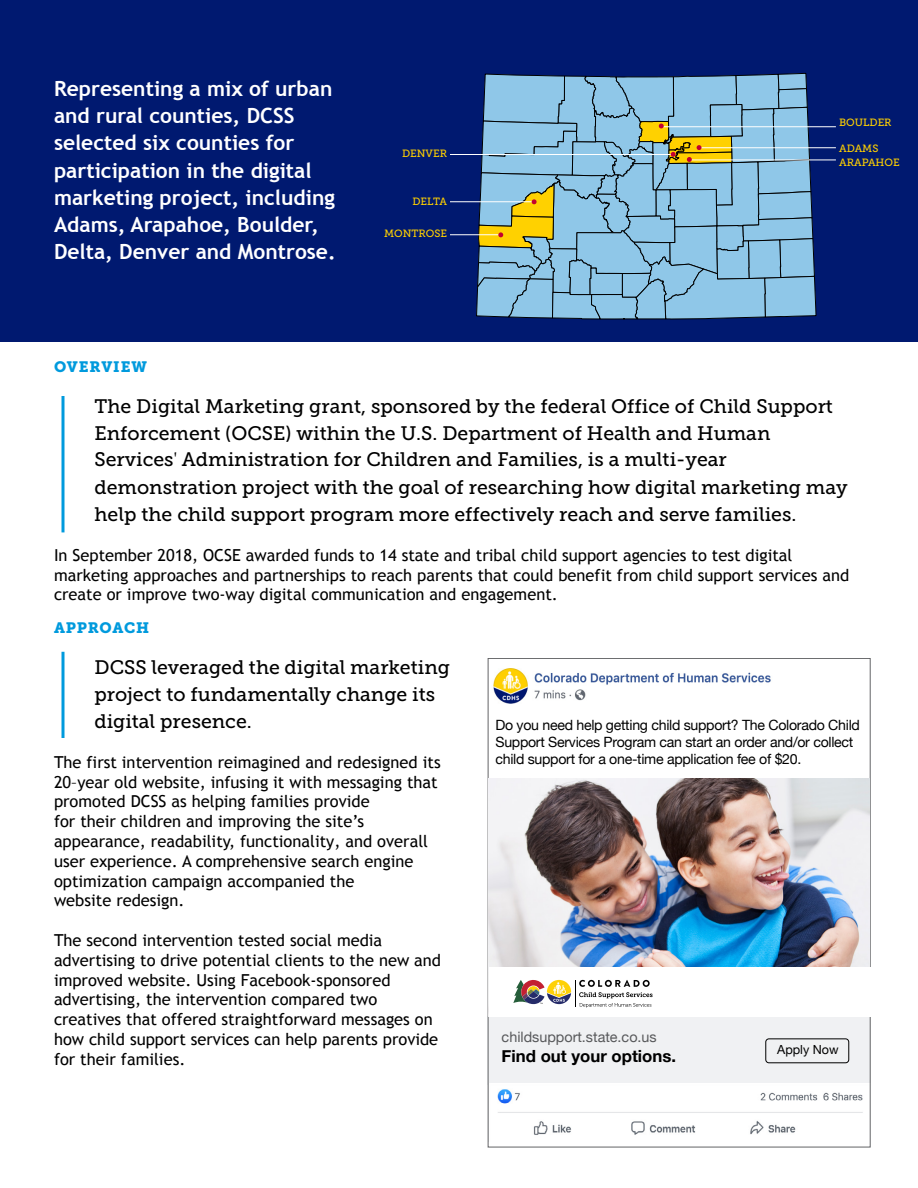
<style>
.page{position:relative;width:918px;height:1188px;background:#fff}
.page>*{position:absolute;margin:0;border:0;box-sizing:border-box;transform-origin:0 0}
.t1{font:700 21px/27px "Trebuchet MS";color:#fff}
.t2{font:19.5px/27px "Museo Slab 500";color:#000}
.t3{font:700 16.8px "Helvetica Neue";color:#000}
.t4{font:16.5px/19.8px "Trebuchet MS";color:#000}
.t5{font:15px "Museo Slab 900";letter-spacing:.055em;color:#009add}
.t6{font:14.4px "Helvetica Neue";color:#58595b}
.t7{font:14.1px/17px "Helvetica Neue";letter-spacing:-.02em;color:#000}
.t8{font:12.6px "Helvetica Neue";color:#000}
.t9{font:10.5px "Museo Slab 500";color:#ffd100}
.s1{font-family:"Minion Pro"}
</style>
<div class="page">
<div style="left:0;top:0;width:918px;height:342px;background:#001970"></div>
<hr style="left:62px;top:652px;width:2px;height:86px;background:#009add">
<hr style="left:62px;top:396px;width:2px;height:136px;background:#009add">
<hr style="left:450px;top:201px;width:83px;height:1px;background:#fff">
<hr style="left:450px;top:234px;width:50px;height:1px;background:#fff">
<hr style="left:662px;top:126px;width:174px;height:1px;background:#fff">
<hr style="left:700px;top:147px;width:136px;height:1px;background:#fff">
<hr style="left:690px;top:160px;width:146px;height:1px;background:#fff">
<hr style="left:450px;top:154px;width:222px;height:1px;background:#fff">
<svg style="left:476px;top:72px;width:341px;height:248px;background:#84b1c6"></svg>
<img style="left:487px;top:662px;width:284px;height:46px">
<div style="left:487px;top:1016px;width:383px;height:68px;background:#f0f1f3"></div>
<div style="left:766px;top:1039px;width:83px;height:24px;border:1px solid #000;border-radius:3px"></div>
<img style="left:490px;top:1083px;width:381px;height:59px">
<div style="left:825px;top:1119px;width:38px;height:16px;background:#fff"></div>
<img style="left:488px;top:778px;width:382px;height:238px">
<div style="left:489px;top:967px;width:382px;height:50px;background:#fff"></div>
<svg style="left:513px;top:980px;width:140px;height:28px"></svg>
<p class="t1" style="left:54px;top:76px;width:283px">Representing a mix of urban and rural counties, DCSS selected six counties for participation in the digital marketing project, including<br>Adams, Arapahoe, Boulder,<br>Delta, Denver and Montrose.</p>
<p class="t5" style="left:54px;top:358px;width:94px">OVERVIEW</p>
<p class="t9" style="left:402px;top:148px;width:47px">DENVER</p>
<p class="t9" style="left:412px;top:195px;width:36px">DELTA</p>
<p class="t9" style="left:384px;top:227px;width:64px">MONTROSE</p>
<p class="t9" style="left:839px;top:117px;width:54px">BOULDER</p>
<p class="t9" style="left:839px;top:142px;width:41px">ADAMS</p>
<p class="t9" style="left:839px;top:156px;width:62px">ARAPAHOE</p>
<p class="t2" style="left:94px;top:393px;width:740px;line-height:26.5px">The Digital Marketing grant, sponsored by the federal Office of Child Support<br>Enforcement (OCSE) within the U.S. Department of Health and Human<br>Services<span class="s1">'</span> Administration for Children and Families, is a multi-year</p>
<p class="t2" style="left:94px;top:474px;width:755px">demonstration project with the goal of researching how digital marketing may help the child support program more effectively reach and serve families.</p>
<p class="t4" style="left:54px;top:545px;width:797px">In September 2018, OCSE awarded funds to 14 state and tribal child support agencies to test digital marketing approaches and partnerships to reach parents that could benefit from child support services and create or improve two-way digital communication and engagement.</p>
<p class="t5" style="left:54px;top:619px;width:97px">APPROACH</p>
<p class="t2" style="left:94px;top:654px;width:357px">DCSS leveraged the digital marketing project to fundamentally change its digital presence.</p>
<p class="t4" style="left:54px;top:752px;width:388px">The first intervention reimagined and redesigned its 20–year old website, infusing it with messaging that promoted DCSS as helping families provide<br>for their children and improving the site’s appearance, readability, functionality, and overall user experience. A comprehensive search engine optimization campaign accompanied the<br>website redesign.</p>
<p class="t4" style="left:54px;top:930px;width:389px">The second intervention tested social media advertising to drive potential clients to the new and improved website. Using Facebook-sponsored advertising, the intervention compared two creatives that offered straightforward messages on how child support services can help parents provide for their families.</p>
<p class="t7" style="left:495px;top:717px;width:366px">Do you need help getting child support? The Colorado Child<br>Support Services Program can start an order and/or collect child support for a one-time application fee of $20.</p>
<p class="t6" style="left:502px;top:1027px;width:157px">childsupport.state.co.us</p>
<p class="t3" style="left:502px;top:1043px;width:176px">Find out your options.</p>
<p class="t8" style="left:777px;top:1041px;width:63px">Apply Now</p>
</div>
